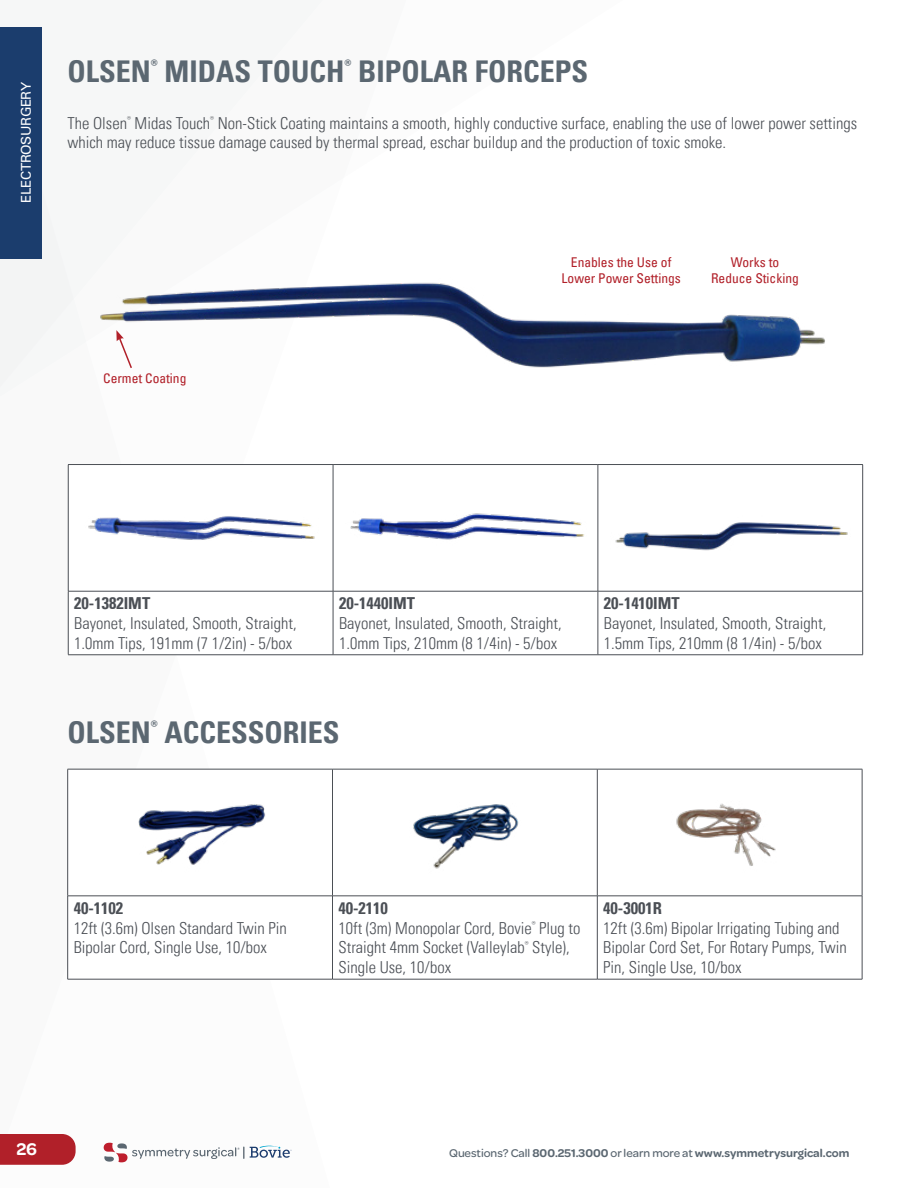
<style>
.page{position:relative;width:918px;height:1188px;background:#fff}
.page>*{position:absolute;margin:0;border:0;box-sizing:border-box;transform-origin:0 0}
.t1{font:700 condensed 30px "Univers LT Pro";color:#5b6771}
.t2{font:600 18px "Omnes";color:#fff}
.t3{font:300 condensed 16.5px/19.8px "Univers LT Pro";color:#4b4f55}
.t4{font:700 condensed 16.5px "Univers LT Pro";color:#4b4f55}
.t5{font:condensed 13.5px/16.2px "Univers LT Pro";color:#b12029;text-align:center}
.t6{font:13.5px "Univers LT Pro 55 Roman";letter-spacing:-.03em;color:#fff}
.t7{font:600 12px "Omnes";color:#5b6771}
.s1{font-weight:700}
.s2{font-weight:500}
</style>
<div class="page">
<svg style="left:0;top:190px;width:334px;height:973px"></svg>
<img style="left:89px;top:225px;width:736px;height:211px">
<svg style="left:116px;top:330px;width:17px;height:40px"></svg>
<svg style="left:69px;top:465px;width:793px;height:190px"></svg>
<hr style="left:68px;top:464px;width:265px;height:1px;background:#4b4f55">
<hr style="left:68px;top:465px;width:1px;height:126px;background:#4b4f55">
<hr style="left:333px;top:464px;width:265px;height:1px;background:#4b4f55">
<hr style="left:333px;top:465px;width:1px;height:126px;background:#4b4f55">
<hr style="left:598px;top:464px;width:265px;height:1px;background:#4b4f55">
<hr style="left:598px;top:465px;width:1px;height:126px;background:#4b4f55">
<hr style="left:862px;top:465px;width:1px;height:126px;background:#4b4f55">
<hr style="left:68px;top:591px;width:265px;height:1px;background:#4b4f55">
<hr style="left:68px;top:591px;width:1px;height:64px;background:#4b4f55">
<hr style="left:333px;top:591px;width:265px;height:1px;background:#4b4f55">
<hr style="left:333px;top:591px;width:1px;height:64px;background:#4b4f55">
<hr style="left:598px;top:591px;width:265px;height:1px;background:#4b4f55">
<hr style="left:598px;top:591px;width:1px;height:64px;background:#4b4f55">
<hr style="left:862px;top:591px;width:1px;height:64px;background:#4b4f55">
<hr style="left:68px;top:655px;width:265px;height:1px;background:#4b4f55">
<hr style="left:333px;top:655px;width:265px;height:1px;background:#4b4f55">
<hr style="left:598px;top:655px;width:265px;height:1px;background:#4b4f55">
<svg style="left:68px;top:770px;width:794px;height:209px"></svg>
<hr style="left:68px;top:769px;width:265px;height:1px;background:#4b4f55">
<hr style="left:67px;top:769px;width:1px;height:127px;background:#4b4f55">
<hr style="left:333px;top:769px;width:264px;height:1px;background:#4b4f55">
<hr style="left:332px;top:769px;width:1px;height:127px;background:#4b4f55">
<hr style="left:597px;top:769px;width:265px;height:1px;background:#4b4f55">
<hr style="left:597px;top:769px;width:1px;height:127px;background:#4b4f55">
<hr style="left:862px;top:769px;width:1px;height:127px;background:#4b4f55">
<hr style="left:68px;top:896px;width:265px;height:1px;background:#4b4f55">
<hr style="left:67px;top:896px;width:1px;height:83px;background:#4b4f55">
<hr style="left:333px;top:896px;width:264px;height:1px;background:#4b4f55">
<hr style="left:332px;top:896px;width:1px;height:83px;background:#4b4f55">
<hr style="left:597px;top:896px;width:265px;height:1px;background:#4b4f55">
<hr style="left:597px;top:896px;width:1px;height:83px;background:#4b4f55">
<hr style="left:862px;top:896px;width:1px;height:83px;background:#4b4f55">
<hr style="left:68px;top:979px;width:265px;height:1px;background:#4b4f55">
<hr style="left:333px;top:979px;width:264px;height:1px;background:#4b4f55">
<hr style="left:597px;top:979px;width:265px;height:1px;background:#4b4f55">
<img style="left:84px;top:498px;width:235px;height:61px">
<img style="left:120px;top:793px;width:161px;height:80px">
<img style="left:346px;top:492px;width:240px;height:73px">
<img style="left:410px;top:793px;width:111px;height:80px">
<img style="left:610px;top:489px;width:241px;height:80px">
<img style="left:661px;top:793px;width:138px;height:80px">
<div style="left:0;top:27px;width:42px;height:231px;background:#1b3d6d"></div>
<svg style="left:0;top:1134px;width:76px;height:31px;background:#b42a32"></svg>
<svg style="left:104px;top:1143px;width:140px;height:19px"></svg>
<svg style="left:250px;top:1146px;width:42px;height:12px"></svg>
<p class="t6" style="left:17px;top:203px;width:122px;rotate:-90deg">ELECTROSURGERY</p>
<h1 class="t1" style="left:68px;top:53px;width:522px">OLSEN<sup>®</sup> MIDAS TOUCH<sup>®</sup> BIPOLAR FORCEPS</h1>
<p class="t3" style="left:68px;top:112px;width:791px">The Olsen<sup>®</sup> Midas Touch<sup>®</sup> Non-Stick Coating maintains a smooth, highly conductive surface, enabling the use of lower power settings which may reduce tissue damage caused by thermal spread, eschar buildup and the production of toxic smoke.</p>
<p class="t5" style="left:103px;top:370px;width:85px">Cermet Coating</p>
<p class="t5" style="left:562px;top:254px;width:121px">Enables the Use of<br>Lower Power Settings</p>
<p class="t5" style="left:711px;top:254px;width:89px">Works to<br>Reduce Sticking</p>
<p class="t4" style="left:74px;top:593px;width:78px">20-1382IMT</p>
<p class="t3" style="left:74px;top:612px;width:224px">Bayonet, Insulated, Smooth, Straight,<br>1.0mm Tips, 191mm (7 1/2in) - 5/box</p>
<p class="t4" style="left:339px;top:593px;width:78px">20-1440IMT</p>
<p class="t3" style="left:339px;top:612px;width:224px">Bayonet, Insulated, Smooth, Straight,<br>1.0mm Tips, 210mm (8 1/4in) - 5/box</p>
<h1 class="t1" style="left:68px;top:714px;width:274px">OLSEN<sup>®</sup> ACCESSORIES</h1>
<p class="t4" style="left:604px;top:593px;width:78px">20-1410IMT</p>
<p class="t3" style="left:604px;top:612px;width:224px">Bayonet, Insulated, Smooth, Straight,<br>1.5mm Tips, 210mm (8 1/4in) - 5/box</p>
<p class="t4" style="left:74px;top:898px;width:51px">40-1102</p>
<p class="t3" style="left:74px;top:917px;width:215px">12ft (3.6m) Olsen Standard Twin Pin<br>Bipolar Cord, Single Use, 10/box</p>
<p class="t3" style="left:338px;top:897px;width:244px"><span class="s1">40-2110<br></span>10ft (3m) Monopolar Cord, Bovie<sup>®</sup> Plug to<br>Straight 4mm Socket (Valleylab<sup>®</sup> Style),<br>Single Use, 10/box</p>
<p class="t4" style="left:603px;top:898px;width:60px">40-3001R</p>
<p class="t3" style="left:603px;top:917px;width:245px">12ft (3.6m) Bipolar Irrigating Tubing and<br>Bipolar Cord Set, For Rotary Pumps, Twin<br>Pin, Single Use, 10/box</p>
<p class="t2" style="left:16px;top:1136px;width:22px">26</p>
<p class="t7" style="left:449px;top:1145px;width:402px"><span class="s2">Questions? Call</span> 800.251.3000 <span class="s2">or learn more at</span> www.symmetrysurgical.com</p>
</div>
